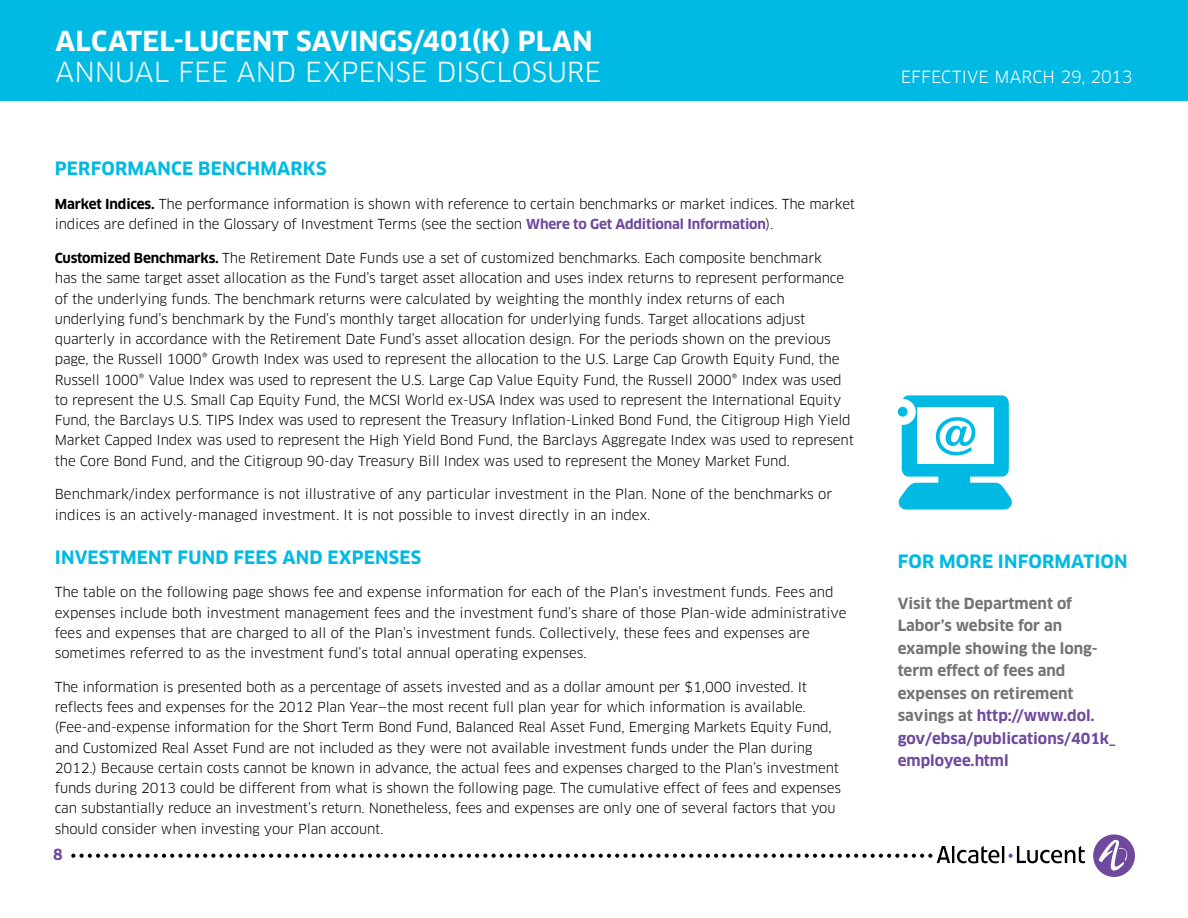
<style>
.page{position:relative;width:1188px;height:918px;background:#fff}
.page>*{position:absolute;margin:0;border:0;box-sizing:border-box;transform-origin:0 0}
.t1{font:700 27px "Clan OT";letter-spacing:.005em;color:#fff}
.t2{font:27px "Clan OT";letter-spacing:-.005em;color:#fff}
.t3{font:700 18px "Clan OT";letter-spacing:.01em;color:#01bae3}
.t4{font:16.5px "Clan OT";letter-spacing:.01em;color:#fff}
.t5{font:700 15px/22.5px "Clan OT";color:#737373}
.t6{font:700 15px "Clan OT";color:#6e499d}
.t7{font:13.5px/20.2px "Clan OT";letter-spacing:-.01em;color:#000}
.s1{font-weight:700}
.s2{font-weight:700;color:#6e499d}
.s3{color:#6e499d}
</style>
<div class="page">
<div style="left:1093px;top:834px;width:42px;height:43px;background:#6e499d;border-radius:50%"></div>
<svg style="left:1099px;top:839px;width:31px;height:32px"></svg>
<svg style="left:71px;top:846px;width:1014px;height:17px"></svg>
<div style="left:0;top:0;width:1188px;height:101px;background:#01bae3"></div>
<svg style="left:898px;top:395px;width:114px;height:115px"></svg>
<h1 class="t1" style="left:55px;top:25px;width:147px">ALCATEL-LUCENT</h1>
<h1 class="t1" style="left:296px;top:25px;width:52px">SAVING</h1>
<h1 class="t1" style="left:397px;top:25px;width:193px">S/401(K) PLAN</h1>
<h1 class="t2" style="left:55px;top:56px;width:139px">annual fee</h1>
<h1 class="t2" style="left:237px;top:56px;width:362px">and expense disclosure</h1>
<p class="t4" style="left:901px;top:67px;width:233px">EFFECTIVE march 29, 2013</p>
<h2 class="t3" style="left:55px;top:158px;width:272px">Performance Benchmarks</h2>
<p class="t7" style="left:55px;top:194px;width:802px"><span class="s1">Market Indices.</span> The performance information is shown with reference to certain benchmarks or market indices. The market indices are defined in the Glossary of Investment Terms (see the section <span class="s2">Where to Get Additional Information</span>).</p>
<p class="t7" style="left:55px;top:248px;width:791px"><span class="s1">Customized Benchmarks.</span> The Retirement Date Funds use a set of customized benchmarks. Each composite benchmark has the same target asset allocation as the Fund’s target asset allocation and uses index returns to represent performance of the underlying funds. The benchmark returns were calculated by weighting the monthly index returns of each underlying fund’s benchmark by the Fund’s monthly target allocation for underlying funds. Target allocations adjust quarterly in accordance with the Retirement Date Fund’s asset allocation design. For the periods shown on the previous page, the Russell 1000® Growth Index was used to represent the allocation to the U.S. Large Cap Growth Equity Fund, the Russell 1000® Value Index was used to represent the U.S. Large Cap Value Equity Fund, the Russell 2000® Index was used to represent the U.S. Small Cap Equity Fund, the M CSI World ex-USA</p>
<p class="t7" style="left:55px;top:390px;width:801px;text-indent:444px">Index was used to represent the International Equity Fund, the Barclays U.S. TIPS Index was used to represent the Treasury Inflation-Linked Bond Fund, the Citigroup H igh Yield M arket Capped Index was used to represent the H igh Yield Bond Fund, the Barclays Aggregate Index was used to represent the Core Bond Fund, and the Citigroup 90-day Treasury Bill Index was used to represent the Money M arket Fund.</p>
<p class="t7" style="left:55px;top:484px;width:779px;line-height:21px">Benchmark/index performance is not illustrative of any particular investment in the Plan. None of the benchmarks or indices is an actively-managed investment. It is not possible to invest directly in an index.</p>
<h2 class="t3" style="left:55px;top:547px;width:367px">I nvestment Fund Fees and Expenses</h2>
<p class="t7" style="left:55px;top:582px;width:793px">The table on the following page shows fee and expense information for each of the Plan’s investment funds. Fees and expenses include both investment management fees and the investment fund’s share of those Plan-wide administrative fees and expenses that are charged to all of the Plan’s investment funds. Collectively, these fees and expenses are sometimes referred to as the investment fund’s total annual operating expenses.</p>
<p class="t7" style="left:55px;top:677px;width:788px">The information is presented both as a percentage of assets invested and as a dollar amount per $1,000 invested. It reflects fees and expenses for the 2012 Plan Year—the most recent full plan year for which information is available. (Fee-and-expense information for the Short Term Bond Fund, Balanced Real Asset Fund, Emerging M arkets Equity Fund, and Customized Real Asset Fund are not included as they were not available investment funds under the Plan during 2012.) Because certain costs cannot be known in advance, the actual fees and expenses charged to the P lan’s investment funds during 2013 could be different from what is shown the following page. The cumulative effect of fees and expenses can substantially reduce an investment’s return. N onetheless, fees and expenses are only one of several factors that you should consider when investing your Plan account.</p>
<p class="t6" style="left:53px;top:846px;width:11px">8</p>
<h2 class="t3" style="left:898px;top:551px;width:231px">For more information</h2>
<p class="t5" style="left:898px;top:592px;width:219px">Visit the Department of<br>Labor’s website for an example showing the long&shy;term effect of fees and expenses on retirement savings at <span class="s3">http://www.dol. gov/ebsa/publications/401k_ employee.html</span></p>
</div>
